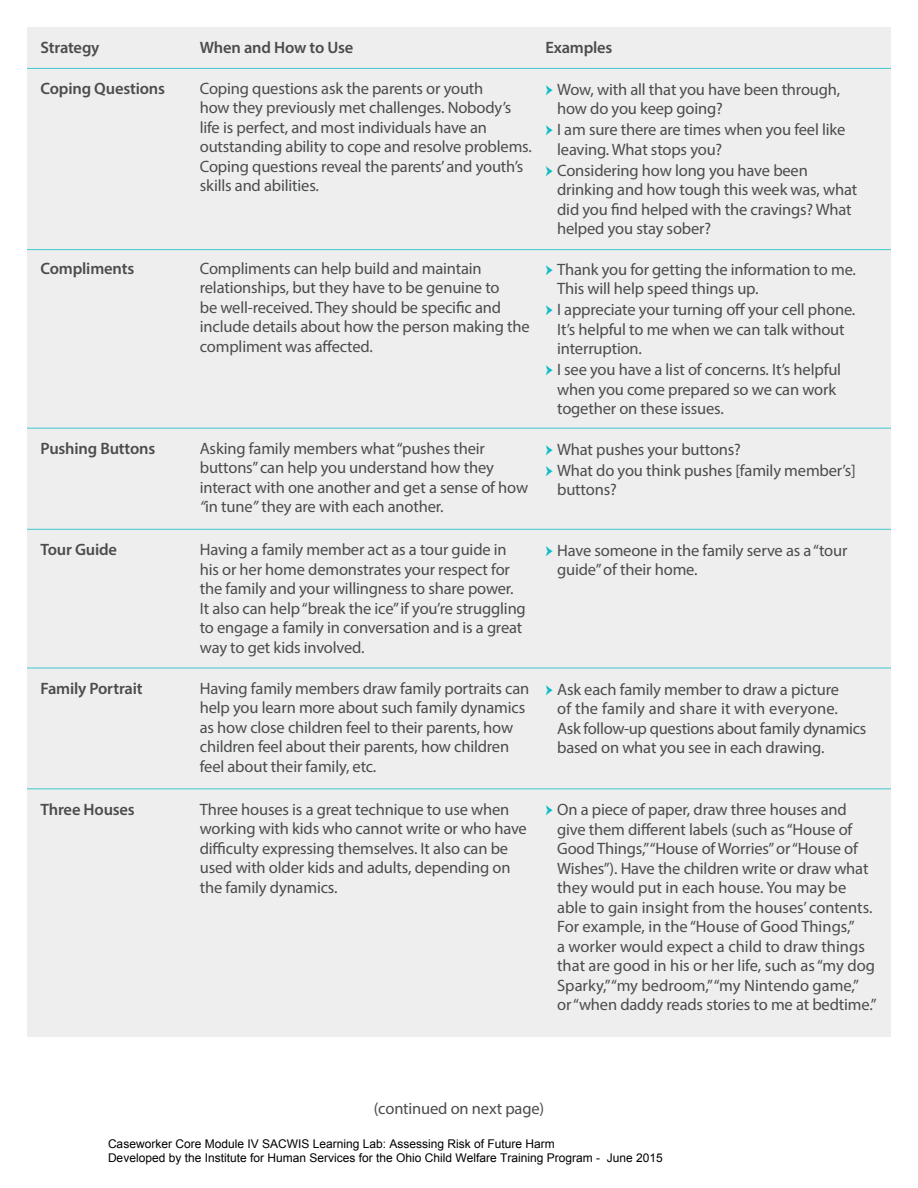
<style>
.page{position:relative;width:918px;height:1188px;background:#fff}
.page>*{position:absolute;margin:0;border:0;box-sizing:border-box;transform-origin:0 0}
.t1{font:16.5px/19.5px "Myriad Pro";letter-spacing:-.01em;color:#4b4c4d}
.t2{font:600 16.5px "Myriad Pro";letter-spacing:-.01em;color:#4b4c4d}
.t3{font:12px/14.4px "Arial";color:#000}
.s1{font-family:"Minion Pro";font-size:18px;color:#0dbcc4}
.s2{font-style:italic}
</style>
<div class="page">
<div style="left:27px;top:27px;width:864px;height:1010px;background:#eeeeef"></div>
<hr style="left:27px;top:68px;width:864px;height:1px;background:#0dbcc4">
<hr style="left:27px;top:249px;width:864px;height:1px;background:#0dbcc4">
<hr style="left:27px;top:428px;width:864px;height:1px;background:#0dbcc4">
<hr style="left:27px;top:529px;width:864px;height:1px;background:#0dbcc4">
<hr style="left:27px;top:668px;width:864px;height:1px;background:#0dbcc4">
<hr style="left:27px;top:788px;width:864px;height:1px;background:#0dbcc4">
<p class="t2" style="left:40px;top:37px;width:61px">Strategy</p>
<p class="t2" style="left:200px;top:37px;width:155px">When and How to Use</p>
<p class="t2" style="left:545px;top:37px;width:69px">Examples</p>
<p class="t2" style="left:40px;top:78px;width:126px">Coping Questions</p>
<p class="t1" style="left:200px;top:78px;width:334px">Coping questions ask the parents or youth<br>how they previously met challenges. Nobody’s life is perfect, and most individuals have an outstanding ability to cope and resolve problems.<br>Coping questions reveal the parents’ and youth’s skills and abilities.</p>
<p class="t1" style="left:557px;top:79px;width:285px;text-indent:-12px"><span class="s1">→</span> Wow, with all that you have been through, how do you keep going?</p>
<p class="t1" style="left:557px;top:120px;width:290px;text-indent:-12px"><span class="s1">→</span> I am sure there are times when you feel like leaving. What stops you?</p>
<p class="t1" style="left:557px;top:160px;width:302px;text-indent:-12px"><span class="s1">→</span> Considering how long you have been drinking and how tough this week was, what did you find helped with the cravings? What helped you stay sober?</p>
<p class="t2" style="left:40px;top:258px;width:95px">Compliments</p>
<p class="t1" style="left:200px;top:258px;width:331px">Compliments can help build and maintain relationships, but they have to be genuine to<br>be well-received. They should be specific and include details about how the person making the compliment was affected.</p>
<p class="t1" style="left:557px;top:259px;width:300px;text-indent:-12px"><span class="s1">→</span> Thank you for getting the information to me.<br>This will help speed things up.</p>
<p class="t1" style="left:557px;top:300px;width:300px;text-indent:-12px"><span class="s1">→</span> I appreciate your turning off your cell phone.<br>It’s helpful to me when we can talk without interruption.</p>
<p class="t1" style="left:557px;top:360px;width:285px;text-indent:-12px"><span class="s1">→</span> I see you have a list of concerns. It’s helpful when you come prepared so we can work together on these issues.</p>
<p class="t2" style="left:40px;top:438px;width:116px">Pushing Buttons</p>
<p class="t1" style="left:200px;top:438px;width:330px">Asking family members what “pushes their buttons” can help you understand how they interact with one another and get a sense of how <span class="s2">“</span>in tune<span class="s2">”</span> they are with each another.</p>
<p class="t1" style="left:545px;top:439px;width:197px"><span class="s1">→</span> What pushes your buttons?</p>
<p class="t1" style="left:557px;top:460px;width:300px;text-indent:-12px"><span class="s1">→</span> What do you think pushes [family member’s] buttons?</p>
<p class="t2" style="left:40px;top:539px;width:78px">Tour Guide</p>
<p class="t2" style="left:40px;top:678px;width:104px">Family Portrait</p>
<p class="t2" style="left:40px;top:799px;width:96px">Three Houses</p>
<p class="t1" style="left:200px;top:540px;width:328px">Having a family member act as a tour guide in his or her home demonstrates your respect for the family and your willingness to share power.<br>It also can help “break the ice” if you’re struggling to engage a family in conversation and is a great way to get kids involved.</p>
<p class="t1" style="left:557px;top:540px;width:292px;text-indent:-12px"><span class="s1">→</span> Have someone in the family serve as a “tour guide” of their home.</p>
<p class="t1" style="left:200px;top:678px;width:331px">Having family members draw family portraits can help you learn more about such family dynamics as how close children feel to their parents, how children feel about their parents, how children feel about their family, etc.</p>
<p class="t1" style="left:557px;top:679px;width:311px;text-indent:-12px"><span class="s1">→</span> Ask each family member to draw a picture<br>of the family and share it with everyone.<br>Ask follow-up questions about family dynamics based on what you see in each drawing.</p>
<p class="t1" style="left:200px;top:799px;width:329px">Three houses is a great technique to use when working with kids who cannot write or who have difficulty expressing themselves. It also can be used with older kids and adults, depending on the family dynamics.</p>
<p class="t1" style="left:557px;top:800px;width:321px;text-indent:-12px"><span class="s1">→</span> On a piece of paper, draw three houses and give them different labels (such as “House of Good Things,” “House of Worries” or “House of Wishes”). Have the children write or draw what they would put in each house. You may be able to gain insight from the houses’ contents.<br>For example, in the “House of Good Things,”<br>a worker would expect a child to draw things that are good in his or her life, such as “my dog Sparky,” “my bedroom,” “my Nintendo game,” or “when daddy reads stories to me at bedtime.”</p>
<p class="t1" style="left:374px;top:1099px;width:172px">(continued on next page)</p>
<p class="t3" style="left:108px;top:1136px;width:556px">Caseworker Core Module IV SACWIS Learning Lab: Assessing Risk of Future Harm<br>Developed by the Institute for Human Services for the Ohio Child Welfare Training Program - June 2015</p>
</div>
